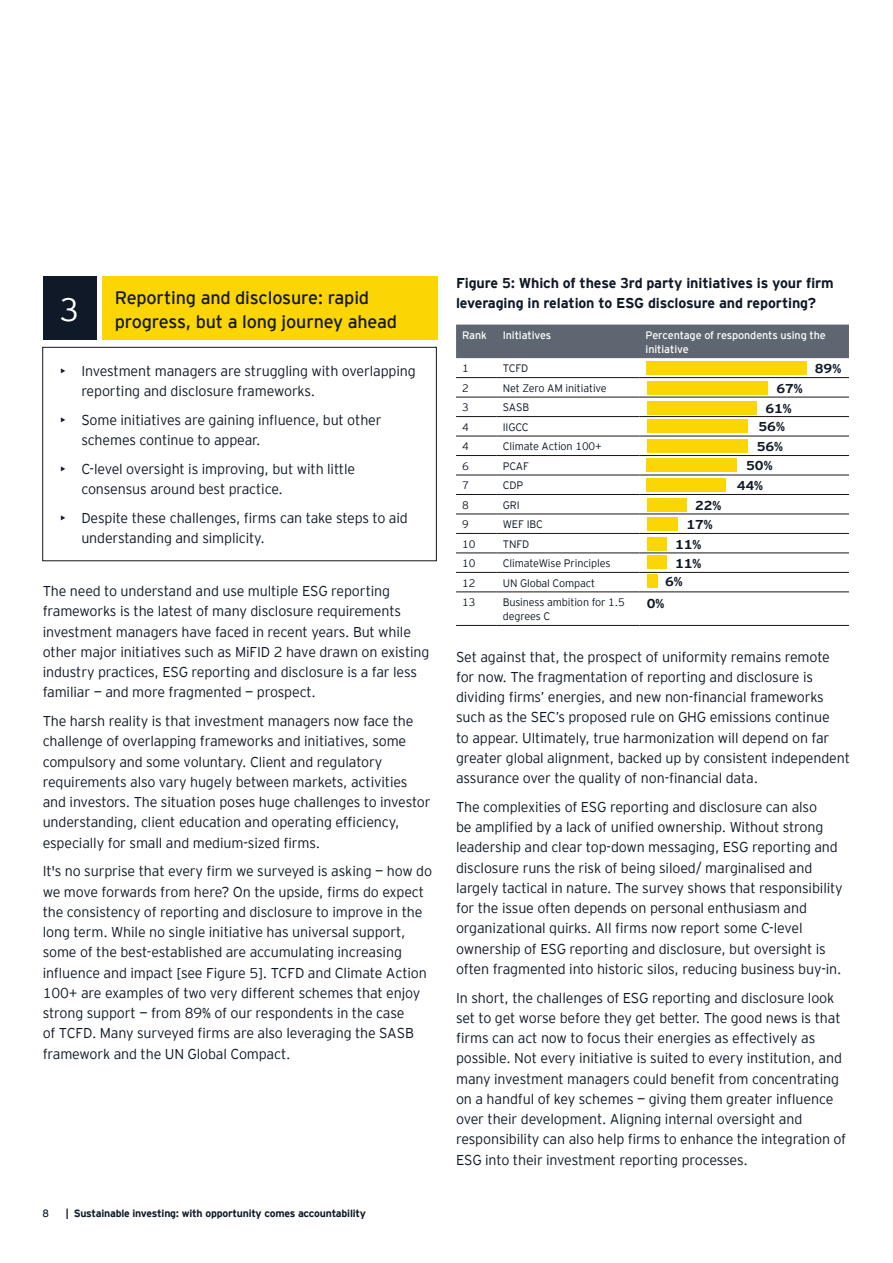
<style>
.page{position:relative;width:893px;height:1263px;background:#fff}
.page>*{position:absolute;margin:0;border:0;box-sizing:border-box;transform-origin:0 0}
.t1{font:18px/24px "EY Interstate";letter-spacing:-.01em;color:#101927}
.t2{font:300 14.25px/20.2px "EY Interstate";letter-spacing:-.01em;color:#101927}
.t3{font:700 14.25px/20.2px "EY Interstate";letter-spacing:-.01em;color:#101927}
.t4{font:700 12.9px/20px "EY Interstate";letter-spacing:-.01em;color:#101927;scale:1.11 1}
.t5{font:300 10.8px/14.1px "EY Interstate";letter-spacing:-.01em;color:#101927}
.t6{font:10.8px/14.1px "EY Interstate";letter-spacing:-.01em;color:#fff}
.t7{font:700 10.5px "EY Interstate";letter-spacing:-.02em;color:#101927}
.t8{font:10.5px "EY Interstate";color:#101927}
</style>
<div class="page">
<div style="left:102px;top:276px;width:335px;height:64px;background:#fcd505"></div>
<div style="left:43px;top:276px;width:53px;height:64px;background:#101927"></div>
<div style="left:42px;top:347px;width:395px;height:214px;border:1px solid #171518"></div>
<div style="left:456px;top:325px;width:393px;height:33px;background:#5e6771"></div>
<hr style="left:456px;top:377px;width:41px;height:1px;background:#171518">
<hr style="left:497px;top:377px;width:143px;height:1px;background:#171518">
<hr style="left:640px;top:377px;width:209px;height:1px;background:#171518">
<hr style="left:456px;top:397px;width:41px;height:1px;background:#171518">
<hr style="left:497px;top:397px;width:143px;height:1px;background:#171518">
<hr style="left:640px;top:397px;width:209px;height:1px;background:#171518">
<hr style="left:456px;top:416px;width:41px;height:1px;background:#171518">
<hr style="left:497px;top:416px;width:143px;height:1px;background:#171518">
<hr style="left:640px;top:416px;width:209px;height:1px;background:#171518">
<hr style="left:456px;top:436px;width:41px;height:1px;background:#171518">
<hr style="left:497px;top:436px;width:143px;height:1px;background:#171518">
<hr style="left:640px;top:436px;width:209px;height:1px;background:#171518">
<hr style="left:456px;top:455px;width:41px;height:1px;background:#171518">
<hr style="left:497px;top:455px;width:143px;height:1px;background:#171518">
<hr style="left:640px;top:455px;width:209px;height:1px;background:#171518">
<hr style="left:456px;top:475px;width:41px;height:1px;background:#171518">
<hr style="left:497px;top:475px;width:143px;height:1px;background:#171518">
<hr style="left:640px;top:475px;width:209px;height:1px;background:#171518">
<hr style="left:456px;top:494px;width:41px;height:1px;background:#171518">
<hr style="left:497px;top:494px;width:143px;height:1px;background:#171518">
<hr style="left:640px;top:494px;width:209px;height:1px;background:#171518">
<hr style="left:456px;top:514px;width:41px;height:1px;background:#171518">
<hr style="left:497px;top:514px;width:143px;height:1px;background:#171518">
<hr style="left:640px;top:514px;width:209px;height:1px;background:#171518">
<hr style="left:456px;top:533px;width:41px;height:1px;background:#171518">
<hr style="left:497px;top:533px;width:143px;height:1px;background:#171518">
<hr style="left:640px;top:533px;width:209px;height:1px;background:#171518">
<hr style="left:456px;top:553px;width:41px;height:1px;background:#171518">
<hr style="left:497px;top:553px;width:143px;height:1px;background:#171518">
<hr style="left:640px;top:553px;width:209px;height:1px;background:#171518">
<hr style="left:456px;top:572px;width:41px;height:1px;background:#171518">
<hr style="left:497px;top:572px;width:143px;height:1px;background:#171518">
<hr style="left:640px;top:572px;width:209px;height:1px;background:#171518">
<hr style="left:456px;top:591px;width:41px;height:1px;background:#171518">
<hr style="left:497px;top:591px;width:143px;height:1px;background:#171518">
<hr style="left:640px;top:591px;width:209px;height:1px;background:#171518">
<hr style="left:456px;top:625px;width:41px;height:1px;background:#171518">
<hr style="left:497px;top:625px;width:143px;height:1px;background:#171518">
<hr style="left:640px;top:625px;width:209px;height:1px;background:#171518">
<div style="left:647px;top:361px;width:160px;height:13px;background:#fcd505"></div>
<div style="left:647px;top:381px;width:120px;height:13px;background:#fcd505"></div>
<div style="left:647px;top:401px;width:110px;height:13px;background:#fcd505"></div>
<div style="left:647px;top:420px;width:101px;height:13px;background:#fcd505"></div>
<div style="left:647px;top:440px;width:101px;height:13px;background:#fcd505"></div>
<div style="left:647px;top:458px;width:90px;height:14px;background:#fcd505"></div>
<div style="left:647px;top:478px;width:79px;height:14px;background:#fcd505"></div>
<div style="left:647px;top:498px;width:39px;height:14px;background:#fcd505"></div>
<div style="left:647px;top:517px;width:30px;height:13px;background:#fcd505"></div>
<div style="left:647px;top:537px;width:20px;height:13px;background:#fcd505"></div>
<div style="left:647px;top:556px;width:20px;height:13px;background:#fcd505"></div>
<div style="left:647px;top:574px;width:11px;height:14px;background:#fcd505"></div>
<p class="t1" style="left:59px;top:284px;width:339px;text-indent:55px">Reporting and disclosure: rapid<br><sup>3</sup> progress, but a long journey ahead</p>
<p class="t2" style="left:81px;top:360px;width:336px;text-indent:-21px">• Investment managers are struggling with overlapping reporting and disclosure frameworks.</p>
<p class="t2" style="left:81px;top:409px;width:302px;text-indent:-21px">• Some initiatives are gaining influence, but other schemes continue to appear.</p>
<p class="t2" style="left:81px;top:458px;width:275px;text-indent:-21px">• C-level oversight is improving, but with little consensus around best practice.</p>
<p class="t2" style="left:81px;top:507px;width:328px;text-indent:-21px">• Despite these challenges, firms can take steps to aid understanding and simplicity.</p>
<p class="t2" style="left:43px;top:580px;width:388px">The need to understand and use multiple ESG reporting frameworks is the latest of many disclosure requirements investment managers have faced in recent years. But while other major initiatives such as MiFID 2 have drawn on existing industry practices, ESG reporting and disclosure is a far less familiar — and more fragmented — prospect.</p>
<p class="t2" style="left:43px;top:710px;width:389px">The harsh reality is that investment managers now face the challenge of overlapping frameworks and initiatives, some compulsory and some voluntary. Client and regulatory requirements also vary hugely between markets, activities and investors. The situation poses huge challenges to investor understanding, client education and operating efficiency, especially for small and medium-sized firms.</p>
<p class="t2" style="left:43px;top:860px;width:391px">It's no surprise that every firm we surveyed is asking — how do we move forwards from here? On the upside, firms do expect the consistency of reporting and disclosure to improve in the long term. While no single initiative has universal support, some of the best-established are accumulating increasing influence and impact [see Figure 5]. TCFD and Climate Action 100+ are examples of two very different schemes that enjoy strong support — from 89% of our respondents in the case<br>of TCFD. Many surveyed firms are also leveraging the SASB framework and the UN Global Compact.</p>
<p class="t8" style="left:43px;top:1206px;width:8px">8</p>
<p class="t7" style="left:66px;top:1206px;width:301px">| Sustainable investing: with opportunity comes accountability</p>
<p class="t3" style="left:456px;top:272px;width:379px">Figure 5: Which of these 3rd party initiatives is your firm leveraging in relation to ESG disclosure and reporting?</p>
<p class="t6" style="left:462px;top:327px;width:26px">Rank</p>
<p class="t6" style="left:503px;top:327px;width:50px">Initiatives</p>
<p class="t6" style="left:646px;top:327px;width:182px">Percentage of respondents using the initiative</p>
<p class="t5" style="left:462px;top:361px;width:8px">1</p>
<p class="t5" style="left:503px;top:361px;width:27px">TCFD</p>
<p class="t5" style="left:462px;top:380px;width:8px">2</p>
<p class="t5" style="left:503px;top:380px;width:106px">Net Zero AM initiative</p>
<p class="t5" style="left:462px;top:400px;width:8px">3</p>
<p class="t5" style="left:503px;top:400px;width:28px">SASB</p>
<p class="t5" style="left:462px;top:419px;width:8px">4</p>
<p class="t5" style="left:503px;top:419px;width:27px">IIGCC</p>
<p class="t5" style="left:462px;top:439px;width:8px">4</p>
<p class="t5" style="left:503px;top:439px;width:101px">Climate Action 100+</p>
<p class="t5" style="left:462px;top:458px;width:8px">6</p>
<p class="t5" style="left:503px;top:458px;width:28px">PCAF</p>
<p class="t5" style="left:462px;top:478px;width:8px">7</p>
<p class="t5" style="left:503px;top:478px;width:22px">CDP</p>
<p class="t5" style="left:462px;top:497px;width:8px">8</p>
<p class="t5" style="left:503px;top:497px;width:18px">GRI</p>
<p class="t5" style="left:462px;top:516px;width:8px">9</p>
<p class="t5" style="left:503px;top:516px;width:42px">WEF IBC</p>
<p class="t5" style="left:462px;top:536px;width:15px">10</p>
<p class="t5" style="left:503px;top:536px;width:28px">TNFD</p>
<p class="t5" style="left:462px;top:555px;width:15px">10</p>
<p class="t5" style="left:503px;top:555px;width:109px">ClimateWise Principles</p>
<p class="t5" style="left:462px;top:575px;width:15px">12</p>
<p class="t5" style="left:503px;top:575px;width:94px">UN Global Compact</p>
<p class="t5" style="left:462px;top:594px;width:15px">13</p>
<p class="t5" style="left:503px;top:594px;width:124px">Business ambition for 1.5 degrees C</p>
<p class="t4" style="left:815px;top:357px;width:25px">89%</p>
<p class="t4" style="left:766px;top:377px;width:35px;text-indent:11px">67%<br>61%</p>
<p class="t4" style="left:757px;top:416px;width:27px">56%<br>56%</p>
<p class="t4" style="left:737px;top:455px;width:34px;text-indent:9px">50%<br>44%</p>
<p class="t4" style="left:686px;top:495px;width:33px;line-height:18.6px;text-indent:9px">22%<br>17%</p>
<p class="t4" style="left:675px;top:533px;width:25px">11%</p>
<p class="t4" style="left:675px;top:552px;width:25px">11%</p>
<p class="t4" style="left:665px;top:571px;width:17px">6%</p>
<p class="t4" style="left:647px;top:593px;width:17px">0%</p>
<p class="t2" style="left:456px;top:646px;width:395px">Set against that, the prospect of uniformity remains remote for now. The fragmentation of reporting and disclosure is dividing firms’ energies, and new non-financial frameworks such as the SEC’s proposed rule on GHG emissions continue<br>to appear. Ultimately, true harmonization will depend on far greater global alignment, backed up by consistent independent assurance over the quality of non-financial data.</p>
<p class="t2" style="left:456px;top:796px;width:388px">The complexities of ESG reporting and disclosure can also<br>be amplified by a lack of unified ownership. Without strong leadership and clear top-down messaging, ESG reporting and disclosure runs the risk of being siloed/ marginalised and largely tactical in nature. The survey shows that responsibility for the issue often depends on personal enthusiasm and organizational quirks. All firms now report some C-level ownership of ESG reporting and disclosure, but oversight is often fragmented into historic silos, reducing business buy-in.</p>
<p class="t2" style="left:456px;top:987px;width:392px">In short, the challenges of ESG reporting and disclosure look set to get worse before they get better. The good news is that firms can act now to focus their energies as effectively as possible. Not every initiative is suited to every institution, and many investment managers could benefit from concentrating on a handful of key schemes — giving them greater influence over their development. Aligning internal oversight and responsibility can also help firms to enhance the integration of ESG into their investment reporting processes.</p>
</div>
